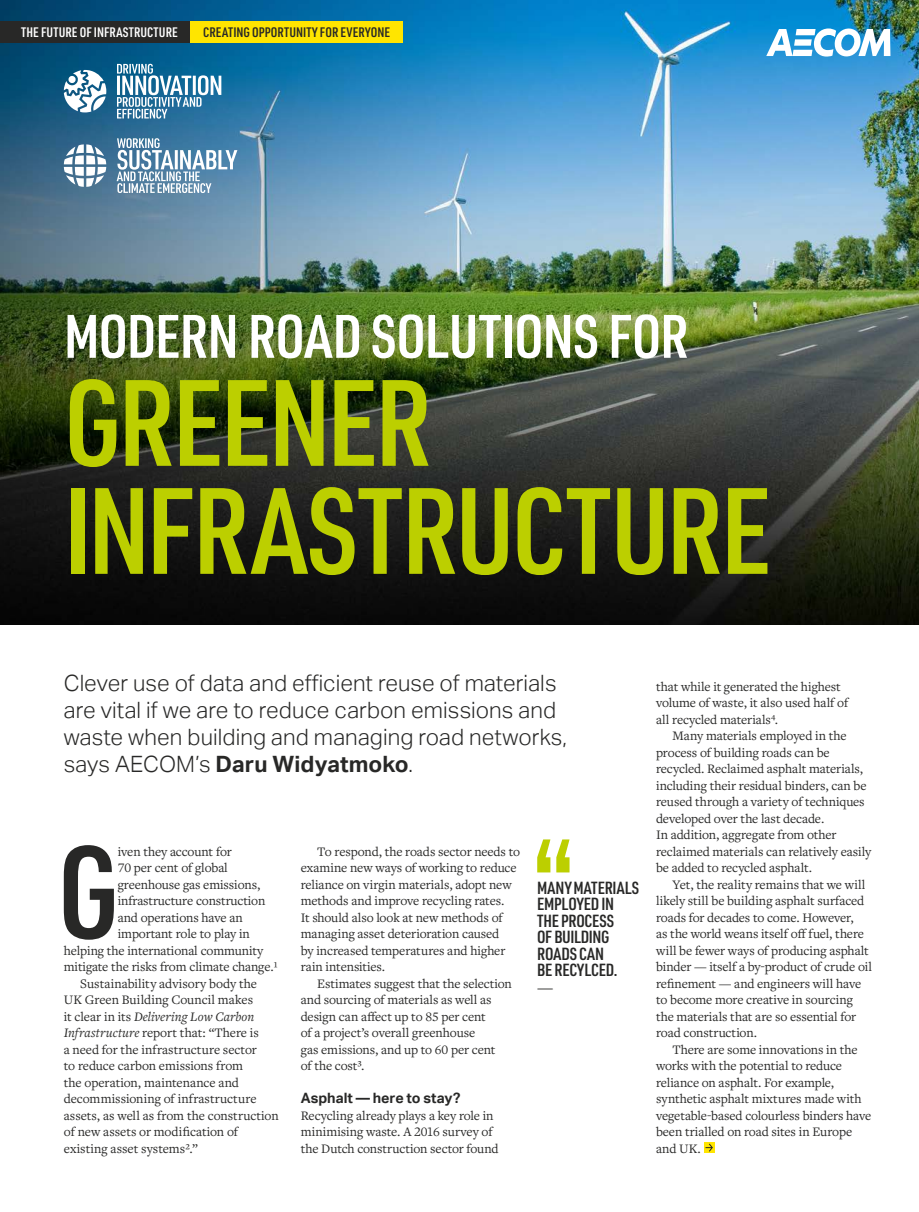
<style>
.page{position:relative;width:919px;height:1212px;background:#fff}
.page>*{position:absolute;margin:0;border:0;box-sizing:border-box;transform-origin:0 0}
.t1{font:600 129px "URWDIN Cond";color:#282827}
.t2{font:600 120px/108px "URWDIN Cond";letter-spacing:-.02em;color:#bccf00}
.t3{font:600 60px "URWDIN Cond";letter-spacing:-.01em;color:#fff}
.t4{font:300 22.5px/27px "AECOM Sans";letter-spacing:.005em;color:#282827}
.t5{font:600 17.25px/16.5px "URWDIN Cond";letter-spacing:-.01em;color:#282827}
.t6{font:17.25px "Freight Text Pro";color:#282827}
.t7{font:700 14.25px "AECOM Sans";color:#282827}
.t8{font:13.5px/16.5px "Freight Text Pro";letter-spacing:-.01em;color:#282827}
.t9{font:italic 13.5px "Freight Text Pro";color:#282827}
.t10{font:600 13.5px "URWDIN Cond";letter-spacing:.005em;color:#282827}
.t11{font:600 13.5px "URWDIN Cond";letter-spacing:.005em;color:#fff}
.s1{font-weight:700}
.s2{font-style:normal}
.s3{font-style:italic}
</style>
<div class="page">
<img style="left:0;top:0;width:918px;height:625px">
<svg style="left:537px;top:839px;width:32px;height:33px"></svg>
<div style="left:703px;top:1142px;width:11px;height:11px;background:#ffe500"></div>
<svg style="left:705px;top:1143px;width:8px;height:9px"></svg>
<div style="left:0;top:21px;width:190px;height:22px;background:#282827"></div>
<div style="left:190px;top:21px;width:213px;height:22px;background:#ffe500"></div>
<svg style="left:766px;top:28px;width:124px;height:29px"></svg>
<svg style="left:64px;top:144px;width:42px;height:43px"></svg>
<svg style="left:117px;top:138px;width:120px;height:55px"></svg>
<svg style="left:117px;top:64px;width:104px;height:55px"></svg>
<svg style="left:64px;top:70px;width:42px;height:42px"></svg>
<p class="t11" style="left:21px;top:23px;width:158px">THE FUTURE OF INFRASTRUCTURE</p>
<p class="t10" style="left:203px;top:23px;width:188px">CREATING OPPORTUNITY FOR EVERYONE</p>
<h3 class="t3" style="left:64px;top:296px;width:626px">MODERN ROAD SOLUTIONS FOR</h3>
<h2 class="t2" style="left:64px;top:365px;width:708px">GREENER<br>INFRASTRUCTURE</h2>
<h3 class="t4" style="left:64px;top:669px;width:505px">Clever use of data and efficient reuse of materials are vital if we are to reduce carbon emissions and waste when building and managing road networks, says AECOM’s <span class="s1">Daru Widyatmoko</span>.</h3>
<h1 class="t1" style="left:57px;top:806px;width:63px">G</h1>
<p class="t8" style="left:118px;top:843px;width:116px">iven they account for</p>
<p class="t8" style="left:118px;top:859px;width:112px">70 per cent of global</p>
<p class="t8" style="left:118px;top:876px;width:144px">greenhouse gas emissions,</p>
<p class="t8" style="left:118px;top:892px;width:149px">infrastructure construction</p>
<p class="t8" style="left:118px;top:909px;width:126px">and operations have an</p>
<p class="t8" style="left:118px;top:925px;width:134px">important role to play in</p>
<p class="t8" style="left:64px;top:942px;width:201px">helping the international community</p>
<p class="t8" style="left:64px;top:958px;width:216px">mitigate the risks from climate change.¹</p>
<p class="t8" style="left:80px;top:975px;width:178px">Sustainability advisory body the</p>
<p class="t8" style="left:64px;top:991px;width:191px">UK Green Building Council makes</p>
<p class="t9" style="left:64px;top:1008px;width:192px"><span class="s2">it clear in its</span> Delivering Low Carbon</p>
<p class="t8" style="left:64px;top:1024px;width:196px"><span class="s3">Infrastructure</span> report that: “There is</p>
<p class="t8" style="left:64px;top:1041px;width:194px">a need for the infrastructure sector</p>
<p class="t8" style="left:64px;top:1057px;width:181px">to reduce carbon emissions from</p>
<p class="t8" style="left:64px;top:1074px;width:177px">the operation, maintenance and</p>
<p class="t8" style="left:64px;top:1090px;width:194px">decommissioning of infrastructure</p>
<p class="t8" style="left:64px;top:1107px;width:216px">assets, as well as from the construction</p>
<p class="t8" style="left:64px;top:1123px;width:176px">of new assets or modification of</p>
<p class="t8" style="left:64px;top:1140px;width:136px">existing asset systems².”</p>
<p class="t8" style="left:301px;top:843px;width:221px;text-indent:16px">To respond, the roads sector needs to examine new ways of working to reduce reliance on virgin materials, adopt new methods and improve recycling rates.<br>It should also look at new methods of managing asset deterioration caused<br>by increased temperatures and higher rain intensities.</p>
<p class="t8" style="left:301px;top:975px;width:213px;text-indent:16px">Estimates suggest that the selection and sourcing of materials as well as design can affect up to 85 per cent<br>of a project’s overall greenhouse<br>gas emissions, and up to 60 per cent<br>of the cost³.</p>
<p class="t7" style="left:301px;top:1090px;width:161px">Asphalt — here to stay?</p>
<p class="t8" style="left:301px;top:1107px;width:199px">Recycling already plays a key role in minimising waste. A 2016 survey of the Dutch construction sector found</p>
<p class="t5" style="left:537px;top:878px;width:103px">MANY MATERIALS<br>EMPLOYED IN<br>THE PROCESS<br>OF BUILDING<br>ROADS CAN<br>BE RECYLCED.</p>
<p class="t6" style="left:537px;top:976px;width:18px">—</p>
<p class="t8" style="left:656px;top:678px;width:194px">that while it generated the highest volume of waste, it also used half of all recycled materials⁴.</p>
<p class="t8" style="left:656px;top:727px;width:217px;text-indent:16px">Many materials employed in the process of building roads can be recycled. Reclaimed asphalt materials, including their residual binders, can be reused through a variety of techniques developed over the last decade.<br>In addition, aggregate from other reclaimed materials can relatively easily be added to recycled asphalt.</p>
<p class="t8" style="left:656px;top:876px;width:217px;text-indent:16px">Yet, the reality remains that we will likely still be building asphalt surfaced roads for decades to come. However,<br>as the world weans itself off fuel, there will be fewer ways of producing asphalt binder — itself a by-product of crude oil refinement — and engineers will have to become more creative in sourcing the materials that are so essential for road construction.</p>
<p class="t8" style="left:656px;top:1041px;width:217px;text-indent:16px">There are some innovations in the works with the potential to reduce reliance on asphalt. For example, synthetic asphalt mixtures made with vegetable-based colourless binders have been trialled on road sites in Europe and UK.</p>
</div>
